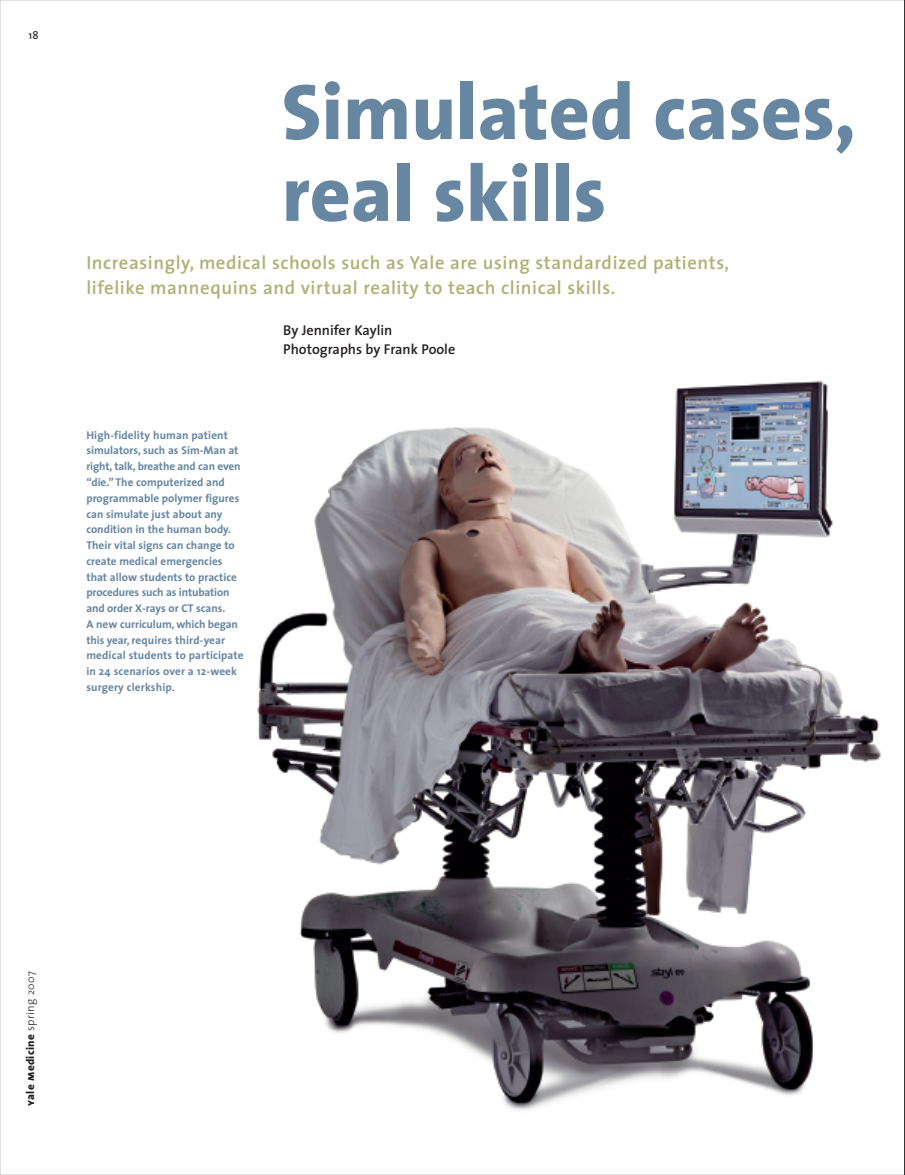
<style>
.page{position:relative;width:905px;height:1175px;background:#fff}
.page>*{position:absolute;margin:0;border:0;box-sizing:border-box;transform-origin:0 0}
.t1{font:800 79.35px/81.8px "The Sans";color:#6686a1}
.t2{font:600 18.75px/24.8px "The Sans";letter-spacing:.03em;color:#acb174}
.t3{font:600 14.25px/19.5px "The Sans";color:#231f20}
.t4{font:700 11.25px/15.8px "The Sans";color:#6686a1}
.t5{font:800 11.25px "The Sans";letter-spacing:.03em;color:#231f20}
.t6{font:11.25px "The Sans";color:#231f20}
.s1{font-family:"The Sans Extra Bold Caps";font-weight:400}
.s2{font-weight:300}
.s3{font-weight:300;font-size:10.5px}
</style>
<div class="page">
<img style="left:257px;top:380px;width:624px;height:731px">
<svg style="left:904px;top:0;width:1px;height:1174px"></svg>
<p class="t6" style="left:28px;top:31px;width:12px">18</p>
<h1 class="t1" style="left:282px;top:79px;width:575px">Simulated cases, real skills</h1>
<h2 class="t2" style="left:86px;top:252px;width:644px">Increasingly, medical schools such as Yale are using standardized patients, lifelike mannequins and virtual reality to teach clinical skills.</h2>
<p class="t3" style="left:283px;top:321px;width:174px">By Jennifer Kaylin<br>Photographs by Frank Poole</p>
<p class="t4" style="left:86px;top:428px;width:159px">High-fidelity human patient simulators, such as Sim-Man at right, talk, breathe and can even “die.” The computerized and programmable polymer figures can simulate just about any condition in the human body.<br>Their vital signs can change to create medical emergencies that allow students to practice procedures such as intubation and order X-rays or CT scans.<br>A new curriculum, which began this year, requires third-year medical students to participate in 24 scenarios over a 12-week surgery clerkship.</p>
<p class="t5" style="left:26px;top:1105px;width:136px;rotate:-90deg"><span class="s1">y</span>ale <span class="s1">m</span>edicine <span class="s2">spring</span> <span class="s3">2007</span></p>
</div>
